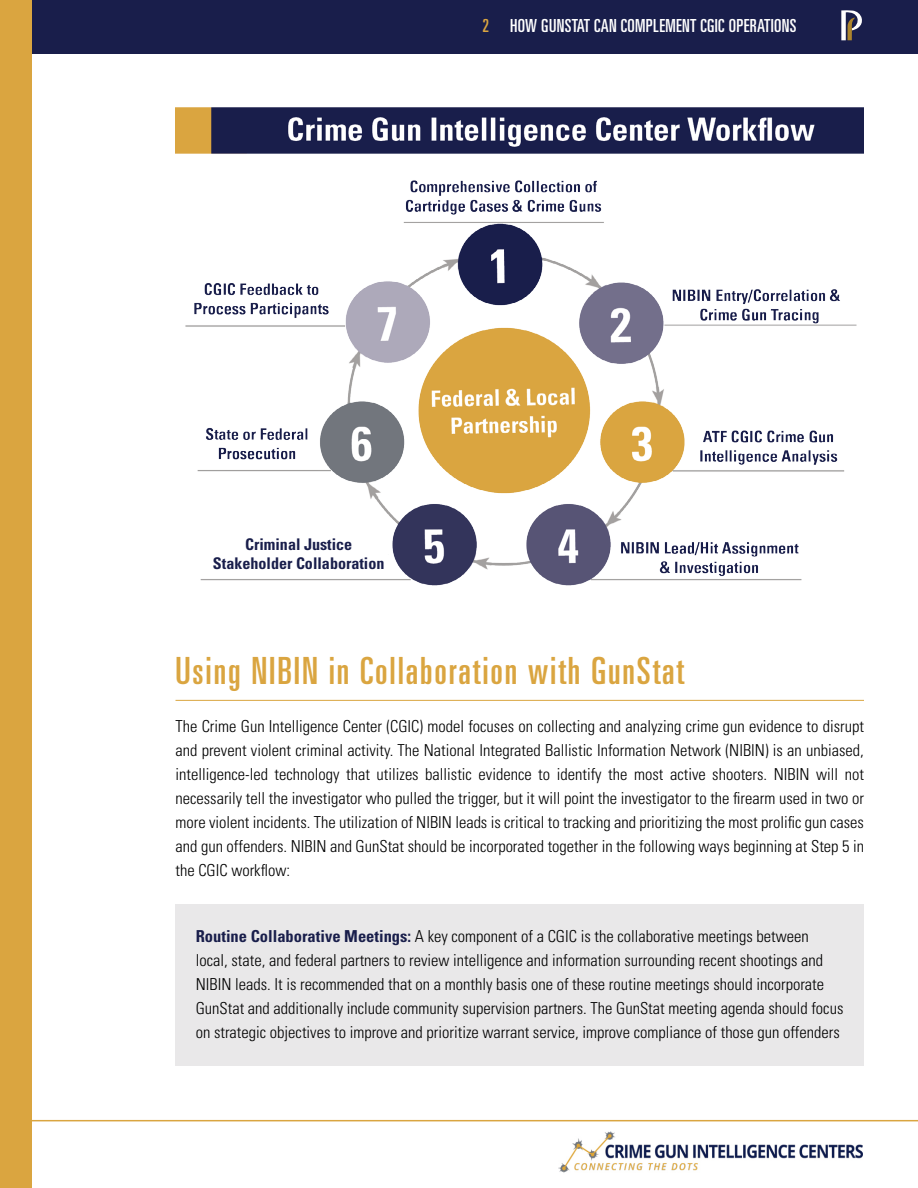
<style>
.page{position:relative;width:918px;height:1188px;background:#fff}
.page>*{position:absolute;margin:0;border:0;box-sizing:border-box;transform-origin:0 0}
.Heading_1{font:ultra-condensed 37.5px "Univers LT Std";letter-spacing:.05em;color:#daa540}
.t1{font:ultra-condensed 18px "Univers LT Std";letter-spacing:.02em;color:#fff}
.Body{font:300 condensed 16.5px/24px "Univers LT Std";color:#000;text-align:justify}
.t2{font:700 condensed 16.05px/19.4px "Univers LT Std";color:#191e4b;text-align:center}
.s1{color:#daa540}
.s2{font-weight:700;color:#191e4b}
</style>
<div class="page">
<div style="left:0;top:0;width:918px;height:54px;background:#191e4b"></div>
<svg style="left:841px;top:10px;width:21px;height:30px"></svg>
<div style="left:0;top:0;width:32px;height:1188px;background:#daa540"></div>
<img style="left:559px;top:1131px;width:304px;height:42px">
<hr style="left:0;top:1120px;width:918px;height:1px;background:#daa540">
<hr style="left:176px;top:700px;width:688px;height:1px;background:#daa540">
<img style="left:176px;top:107px;width:688px;height:479px">
<div style="left:176px;top:904px;width:688px;height:162px;background:#e9e8e9"></div>
<p class="t1" style="left:483px;top:15px;width:315px"><span class="s1">2</span> HOW GUNSTAT CAN COMPLEMENT CGIC OPERATIONS</p>
<p class="t2" style="left:213px;top:534px;width:173px">Criminal Justice<br>Stakeholder Collaboration</p>
<p class="Heading_1" style="left:176px;top:649px;width:510px">Using NIBIN in Collaboration with GunStat</p>
<p class="Body" style="left:176px;top:714px;width:690px">The Crime Gun Intelligence Center (CGIC) model focuses on collecting and analyzing crime gun evidence to disrupt and prevent violent criminal activity. The National Integrated Ballistic Information Network (NIBIN) is an unbiased, intelligence-led technology that utilizes ballistic evidence to identify the most active shooters. NIBIN will not necessarily tell the investigator who pulled the trigger, but it will point the investigator to the firearm used in two or more violent incidents. The utilization of NIBIN leads is critical to tracking and prioritizing the most prolific gun cases and gun offenders. NIBIN and GunStat should be incorporated together in the following ways beginning at Step 5 in the CGIC workflow:</p>
<p class="Body" style="left:196px;top:924px;width:649px;text-align:left"><span class="s2">Routine Collaborative Meetings:</span> A key component of a CGIC is the collaborative meetings between local, state, and federal partners to review intelligence and information surrounding recent shootings and NIBIN leads. It is recommended that on a monthly basis one of these routine meetings should incorporate GunStat and additionally include community supervision partners. The GunStat meeting agenda should focus on strategic objectives to improve and prioritize warrant service, improve compliance of those gun offenders</p>
</div>
